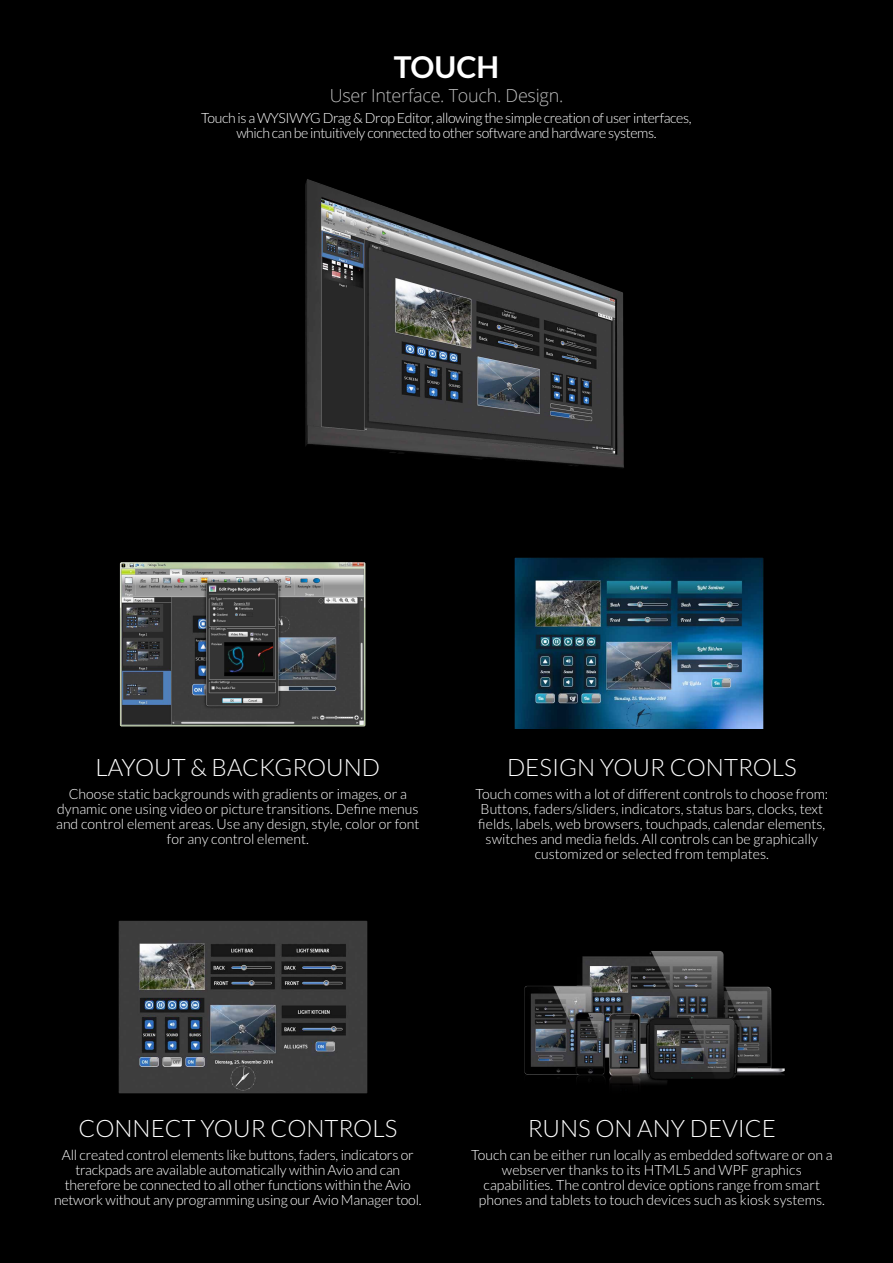
<style>
.page{position:relative;width:893px;height:1263px;background:#000}
.page>*{position:absolute;margin:0;border:0;box-sizing:border-box;transform-origin:0 0}
.t1{font:700 30px "Lato";color:#fff}
.t2{font:300 24px "Lato";color:#fff}
.t3{font:300 18px "Open Sans";letter-spacing:-.015em;color:#bcbcbc}
.t4{font:300 14.1px/15px "Lato";color:#fff;text-align:center}
.t5{font:300 14.1px/15px "Lato";letter-spacing:-.03em;color:#fff;text-align:center}
</style>
<div class="page">
<img style="left:109px;top:555px;width:267px;height:180px">
<img style="left:506px;top:548px;width:267px;height:181px">
<img style="left:109px;top:912px;width:267px;height:191px">
<img style="left:502px;top:940px;width:300px;height:159px">
<img style="left:288px;top:145px;width:351px;height:364px">
<h1 class="t1" style="left:394px;top:50px;width:107px">TOUCH</h1>
<p class="t3" style="left:330px;top:83px;width:235px">User Interface. Touch. Design.</p>
<p class="t5" style="left:201px;top:111px;width:492px">Touch is a WYSIWYG Drag &amp; Drop Editor, allowing the simple creation of user interfaces, which can be intuitively connected to other software and hardware systems.</p>
<h2 class="t2" style="left:96px;top:754px;width:286px">LAYOUT &amp; BACKGROUND</h2>
<p class="t4" style="left:56px;top:787px;width:365px">Choose static backgrounds with gradients or images, or a dynamic one using video or picture transitions. Define menus and control element areas. Use any design, style, color or font for any control element.</p>
<h2 class="t2" style="left:507px;top:754px;width:291px">DESIGN YOUR CONTROLS</h2>
<p class="t4" style="left:475px;top:787px;width:354px">Touch comes with a lot of different controls to choose from:<br>Buttons, faders/sliders, indicators, status bars, clocks, text fields, labels, web browsers, touchpads, calendar elements, switches and media fields. All controls can be graphically customized or selected from templates.</p>
<h2 class="t2" style="left:78px;top:1115px;width:320px">CONNECT YOUR CONTROLS</h2>
<p class="t4" style="left:54px;top:1148px;width:369px">All created control elements like buttons, faders, indicators or trackpads are available automatically within Avio and can therefore be connected to all other functions within the Avio network without any programming using our Avio Manager tool.</p>
<h2 class="t2" style="left:528px;top:1115px;width:250px">RUNS ON ANY DEVICE</h2>
<p class="t4" style="left:471px;top:1148px;width:363px">Touch can be either run locally as embedded software or on a webserver thanks to its HTML5 and WPF graphics capabilities. The control device options range from smart phones and tablets to touch devices such as kiosk systems.</p>
</div>
